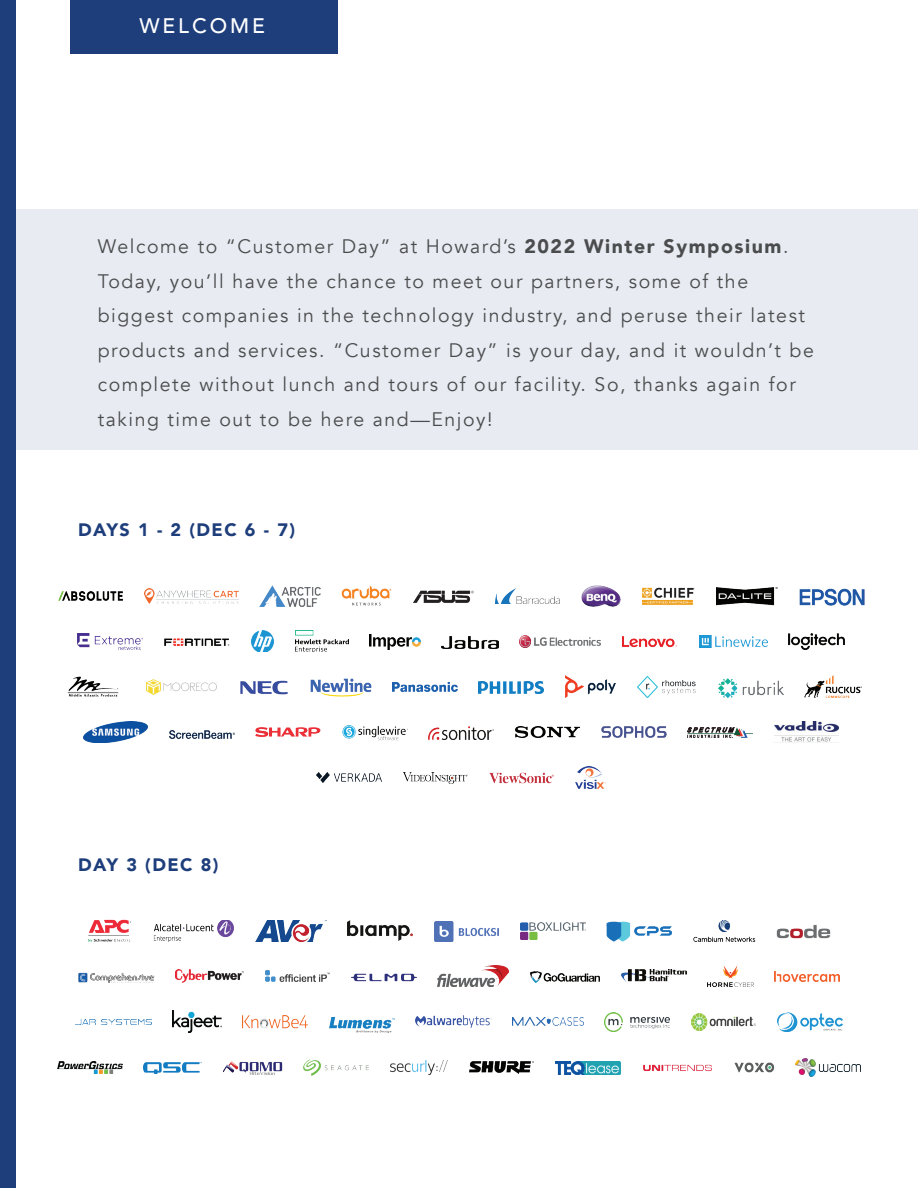
<style>
.page{position:relative;width:918px;height:1188px;background:#fff}
.page>*{position:absolute;margin:0;border:0;box-sizing:border-box;transform-origin:0 0}
.t1{font:500 21px "Avenir";letter-spacing:.14em;color:#fff}
.t2{font:19.5px/34.5px "Avenir";letter-spacing:.08em;color:#4b4c4d}
.t3{font:900 18px "Avenir";letter-spacing:.08em;color:#1d3d7b}
.s1{font-weight:900}
</style>
<div class="page">
<div style="left:0;top:210px;width:918px;height:240px;background:#e8ebf2"></div>
<div style="left:0;top:0;width:15px;height:1188px;background:#1d3d7b"></div>
<div style="left:71px;top:0;width:267px;height:54px;background:#1d3d7b"></div>
<img style="left:83px;top:721px;width:65px;height:22px">
<img style="left:429px;top:727px;width:64px;height:12px">
<img style="left:256px;top:727px;width:65px;height:10px">
<img style="left:601px;top:727px;width:65px;height:11px">
<img style="left:774px;top:722px;width:65px;height:21px">
<img style="left:169px;top:730px;width:65px;height:8px">
<img style="left:515px;top:727px;width:65px;height:11px">
<img style="left:342px;top:725px;width:64px;height:15px">
<img style="left:688px;top:727px;width:65px;height:10px">
<img style="left:58px;top:592px;width:65px;height:9px">
<img style="left:413px;top:590px;width:61px;height:13px">
<img style="left:260px;top:585px;width:60px;height:22px">
<img style="left:582px;top:585px;width:39px;height:22px">
<img style="left:716px;top:587px;width:62px;height:19px">
<img style="left:144px;top:588px;width:94px;height:15px">
<img style="left:495px;top:588px;width:65px;height:16px">
<img style="left:342px;top:586px;width:49px;height:20px">
<img style="left:643px;top:587px;width:52px;height:18px">
<img style="left:799px;top:589px;width:65px;height:16px">
<img style="left:67px;top:676px;width:52px;height:21px">
<img style="left:393px;top:683px;width:64px;height:9px">
<img style="left:240px;top:680px;width:48px;height:14px">
<img style="left:565px;top:676px;width:50px;height:21px">
<img style="left:718px;top:678px;width:65px;height:19px">
<img style="left:147px;top:679px;width:70px;height:15px">
<img style="left:479px;top:681px;width:65px;height:12px">
<img style="left:310px;top:678px;width:61px;height:19px">
<img style="left:637px;top:676px;width:59px;height:21px">
<img style="left:805px;top:676px;width:57px;height:21px">
<img style="left:78px;top:634px;width:65px;height:16px">
<img style="left:370px;top:634px;width:50px;height:15px">
<img style="left:252px;top:630px;width:22px;height:22px">
<img style="left:520px;top:635px;width:81px;height:12px">
<img style="left:699px;top:635px;width:68px;height:13px">
<img style="left:164px;top:638px;width:66px;height:8px">
<img style="left:442px;top:637px;width:56px;height:12px">
<img style="left:295px;top:630px;width:53px;height:22px">
<img style="left:622px;top:636px;width:55px;height:12px">
<img style="left:789px;top:633px;width:55px;height:17px">
<img style="left:403px;top:772px;width:65px;height:11px">
<img style="left:575px;top:767px;width:29px;height:21px">
<img style="left:489px;top:772px;width:64px;height:12px">
<img style="left:317px;top:773px;width:65px;height:10px">
<img style="left:88px;top:920px;width:43px;height:22px">
<img style="left:434px;top:922px;width:65px;height:19px">
<img style="left:256px;top:920px;width:70px;height:21px">
<img style="left:607px;top:921px;width:65px;height:20px">
<img style="left:777px;top:925px;width:53px;height:14px">
<img style="left:153px;top:920px;width:81px;height:22px">
<img style="left:521px;top:922px;width:64px;height:18px">
<img style="left:348px;top:920px;width:65px;height:21px">
<img style="left:693px;top:920px;width:62px;height:22px">
<img style="left:176px;top:970px;width:67px;height:13px">
<img style="left:530px;top:971px;width:70px;height:12px">
<img style="left:351px;top:974px;width:65px;height:7px">
<img style="left:708px;top:965px;width:45px;height:22px">
<img style="left:265px;top:971px;width:65px;height:11px">
<img style="left:621px;top:969px;width:65px;height:14px">
<img style="left:438px;top:965px;width:71px;height:22px">
<img style="left:775px;top:971px;width:65px;height:11px">
<img style="left:78px;top:972px;width:76px;height:11px">
<img style="left:304px;top:1060px;width:65px;height:15px">
<img style="left:643px;top:1064px;width:69px;height:7px">
<img style="left:469px;top:1062px;width:65px;height:11px">
<img style="left:796px;top:1058px;width:65px;height:18px">
<img style="left:144px;top:1062px;width:58px;height:11px">
<img style="left:390px;top:1061px;width:57px;height:13px">
<img style="left:734px;top:1062px;width:40px;height:11px">
<img style="left:555px;top:1061px;width:65px;height:13px">
<img style="left:57px;top:1062px;width:65px;height:12px">
<img style="left:223px;top:1061px;width:59px;height:14px">
<img style="left:243px;top:1016px;width:65px;height:12px">
<img style="left:605px;top:1013px;width:65px;height:18px">
<img style="left:416px;top:1016px;width:74px;height:12px">
<img style="left:778px;top:1013px;width:64px;height:19px">
<img style="left:80px;top:1019px;width:71px;height:5px">
<img style="left:329px;top:1017px;width:65px;height:15px">
<img style="left:691px;top:1014px;width:65px;height:16px">
<img style="left:513px;top:1018px;width:70px;height:8px">
<img style="left:173px;top:1011px;width:48px;height:21px">
<p class="t1" style="left:139px;top:8px;width:127px">WELCOME</p>
<p class="t2" style="left:98px;top:230px;width:718px">Welcome to “Customer Day” at Howard’s <span class="s1">2022 Winter Symposium</span>.<br>Today, you’ll have the chance to meet our partners, some of the biggest companies in the technology industry, and peruse their latest products and services. “Customer Day” is your day, and it wouldn’t be complete without lunch and tours of our facility. So, thanks again for taking time out to be here and—Enjoy!</p>
<p class="t3" style="left:78px;top:514px;width:219px">DAYS 1 - 2 (DEC 6 - 7)</p>
<p class="t3" style="left:78px;top:849px;width:142px">DAY 3 (DEC 8)</p>
</div>
